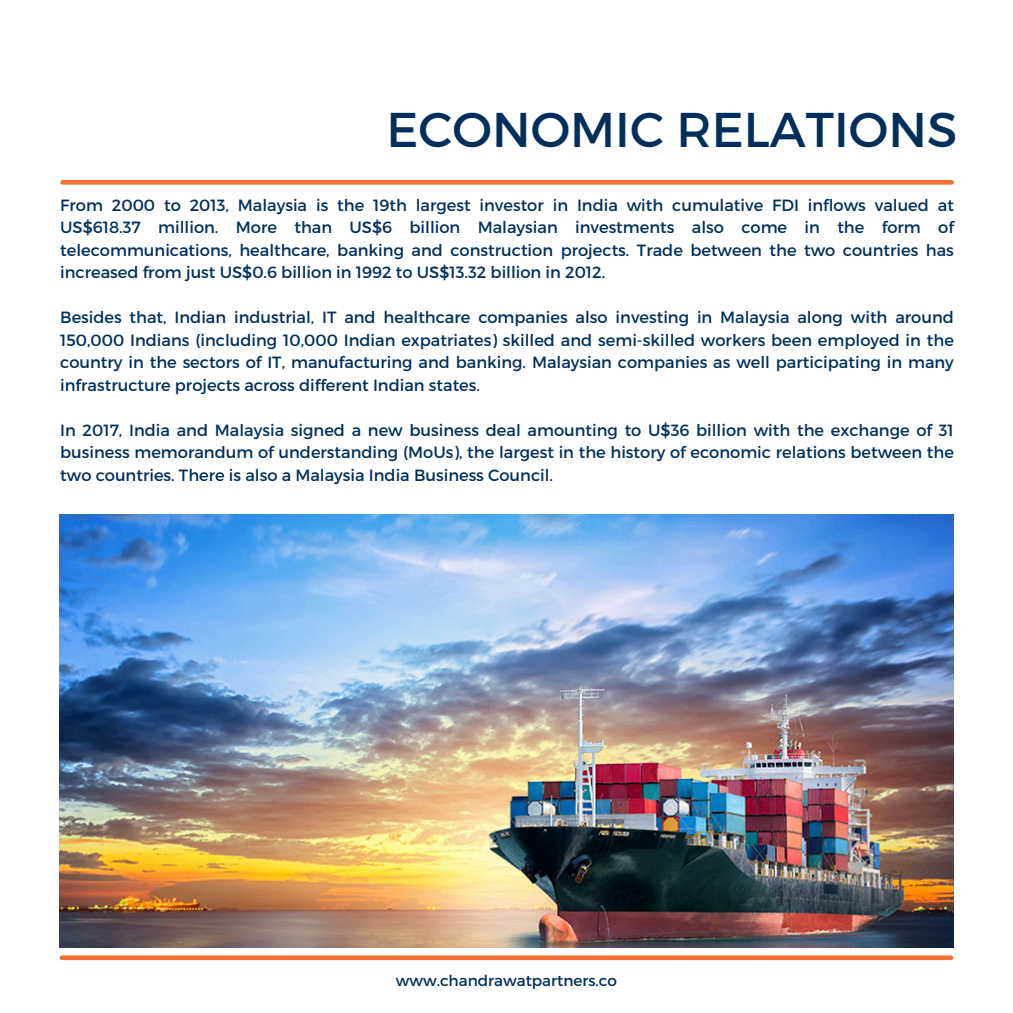
<style>
.page{position:relative;width:1013px;height:1013px;background:#fff}
.page>*{position:absolute;margin:0;border:0;box-sizing:border-box;transform-origin:0 0}
.t1{font:48.75px "Montserrat";color:#002f5b}
.t2{font:16.25px/22.5px "Montserrat";color:#00305b;text-align:justify}
.t3{font:15.25px "Montserrat";color:#002f5b}
</style>
<div class="page">
<img style="left:59px;top:515px;width:894px;height:432px">
<div style="left:62px;top:955px;width:889px;height:5px;background:#f47133"></div>
<div style="left:63px;top:180px;width:888px;height:5px;background:#f47133"></div>
<p class="t1" style="left:386px;top:98px;width:572px">ECONOMIC RELATIONS</p>
<h1 class="t2" style="left:60px;top:193px;width:895px">From 2000 to 2013, Malaysia is the 19th largest investor in India with cumulative FDI inflows valued at US$618.37 million. More than US$6 billion Malaysian investments also come in the form of telecommunications, healthcare, banking and construction projects. Trade between the two countries has increased from just US$0.6 billion in 1992 to US$13.32 billion in 2012.</h1>
<p class="t2" style="left:60px;top:305px;width:895px">Besides that, Indian industrial, IT and healthcare companies also investing in Malaysia along with around 150,000 Indians (including 10,000 Indian expatriates) skilled and semi-skilled workers been employed in the country in the sectors of IT, manufacturing and banking. Malaysian companies as well participating in many infrastructure projects across different Indian states.</p>
<p class="t2" style="left:60px;top:418px;width:895px">In 2017, India and Malaysia signed a new business deal amounting to U$36 billion with the exchange of 31 business memorandum of understanding (MoUs), the largest in the history of economic relations between the two countries. There is also a Malaysia India Business Council.</p>
<p class="t3" style="left:396px;top:970px;width:223px">www.chandrawatpartners.co</p>
</div>
